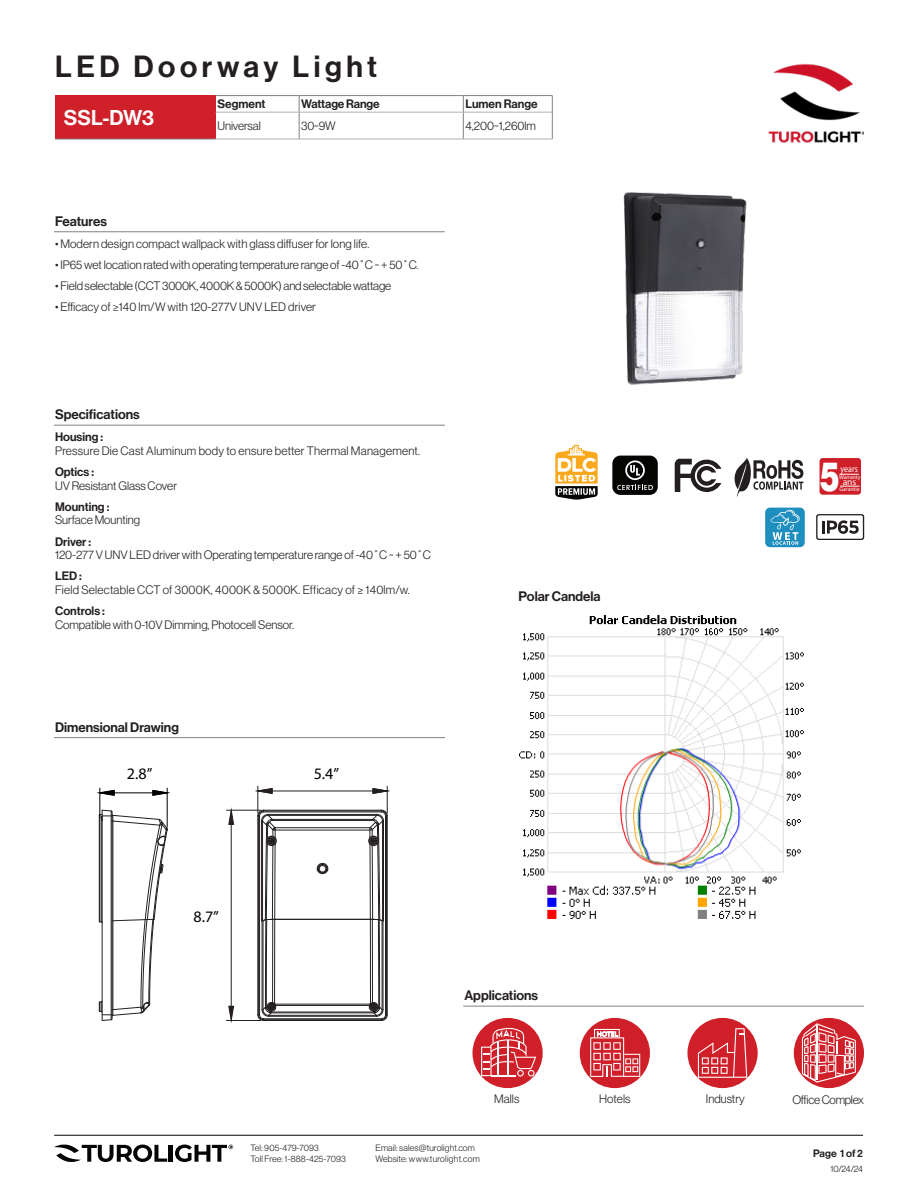
<style>
.page{position:relative;width:918px;height:1188px;background:#fff}
.page>*{position:absolute;margin:0;border:0;box-sizing:border-box;transform-origin:0 0}
.t1{font:41.25px "N Haas Grotesk DS Pro 95 Blk";color:#fff;scale:.73 1}
.t2{font:30px "N Haas Grotesk DS Pro 65 Md";letter-spacing:.15em;color:#231f20}
.t3{font:21px "N Haas Grotesk DS Pro 65 Md";color:#fff}
.t4{font:16.05px "Myriad Pro";color:#000}
.Table_Feature_Header{font:13.5px "N Haas Grotesk DS Pro 65 Md";color:#231f20}
.Header3{font:13.5px "N Haas Grotesk DS Pro 65 Md";color:#231f20}
.Table_Feature_Basic{font:12px "N Haas Grotesk DS Pro 45 Lt";color:#231f20}
.Table_Feature_Basic-2{font:12px "N Haas Grotesk DS Pro 45 Lt";letter-spacing:.02em;color:#231f20}
.Table_Feature_Basic-3{font:12px "N Haas Grotesk DS Pro 65 Md";color:#231f20}
.comment{font:12px "N Haas Grotesk DS Pro 45 Lt";color:#231f20}
.comment-2{font:12px "N Haas Grotesk DS Pro 45 Lt";letter-spacing:-.02em;color:#231f20}
.t5{font:10.5px "N Haas Grotesk DS Pro 65 Md";letter-spacing:-.005em;color:#231f20}
.t6{font:9.6px "Myriad Pro";color:#fff;scale:.84 1}
.t7{font:9.6px "Myriad Pro";color:#fff}
.t8{font:9px/10.8px "N Haas Grotesk DS Pro 45 Lt";letter-spacing:.015em;color:#231f20}
.t9{font:5.55px "Myriad Pro";color:#fff}
</style>
<div class="page">
<img style="left:773px;top:63px;width:91px;height:80px">
<hr style="left:169px;top:1145px;width:4px;height:17px;background:#050504">
<svg style="left:54px;top:1144px;width:113px;height:18px"></svg>
<svg style="left:175px;top:1145px;width:58px;height:17px"></svg>
<hr style="left:54px;top:1135px;width:809px;height:1px;background:#231f20">
<div style="left:55px;top:96px;width:160px;height:43px;background:#cf2029"></div>
<hr style="left:55px;top:139px;width:160px;height:1px;background:#7f8188">
<hr style="left:215px;top:95px;width:84px;height:1px;background:#808285">
<hr style="left:299px;top:95px;width:164px;height:1px;background:#808285">
<hr style="left:463px;top:95px;width:90px;height:1px;background:#808285">
<svg style="left:299px;top:96px;width:1px;height:43px"></svg>
<svg style="left:463px;top:96px;width:1px;height:43px"></svg>
<svg style="left:552px;top:96px;width:1px;height:35px"></svg>
<hr style="left:215px;top:112px;width:84px;height:1px;background:#b0b1b5">
<hr style="left:299px;top:112px;width:164px;height:1px;background:#b0b1b5">
<hr style="left:463px;top:112px;width:89px;height:1px;background:#b0b1b5">
<hr style="left:215px;top:139px;width:84px;height:1px;background:#b0b1b5">
<hr style="left:299px;top:139px;width:164px;height:1px;background:#b0b1b5">
<hr style="left:463px;top:139px;width:90px;height:1px;background:#b0b1b5">
<hr style="left:54px;top:231px;width:391px;height:1px;background:#808285">
<hr style="left:54px;top:425px;width:391px;height:1px;background:#808285">
<hr style="left:54px;top:737px;width:391px;height:1px;background:#808285">
<hr style="left:463px;top:1006px;width:401px;height:1px;background:#808285">
<div style="left:820px;top:458px;width:41px;height:37px;background:#cf202a;border-radius:3px"></div>
<svg style="left:840px;top:486px;width:20px;height:1px"></svg>
<svg style="left:839px;top:474px;width:20px;height:1px"></svg>
<div style="left:765px;top:508px;width:40px;height:39px;background:#1e8ebf;border-radius:5px"></div>
<svg style="left:770px;top:510px;width:30px;height:35px"></svg>
<svg style="left:555px;top:445px;width:43px;height:55px"></svg>
<svg style="left:675px;top:459px;width:46px;height:33px"></svg>
<svg style="left:734px;top:458px;width:69px;height:38px"></svg>
<div style="left:612px;top:456px;width:46px;height:39px;background:#040503;border-radius:8px"></div>
<svg style="left:617px;top:460px;width:36px;height:30px"></svg>
<div style="left:794px;top:1018px;width:70px;height:70px;background:#cf2029;border-radius:50%"></div>
<svg style="left:802px;top:1024px;width:54px;height:58px"></svg>
<div style="left:472px;top:1018px;width:71px;height:70px;background:#cf2029;border-radius:50%"></div>
<svg style="left:481px;top:1026px;width:55px;height:51px"></svg>
<div style="left:580px;top:1018px;width:70px;height:70px;background:#cf2029;border-radius:50%"></div>
<svg style="left:590px;top:1029px;width:50px;height:48px"></svg>
<svg style="left:816px;top:514px;width:48px;height:26px"></svg>
<div style="left:687px;top:1018px;width:71px;height:70px;background:#cf2029;border-radius:50%"></div>
<svg style="left:698px;top:1028px;width:49px;height:50px"></svg>
<img style="left:528px;top:131px;width:315px;height:254px">
<hr style="left:264px;top:1020px;width:118px;height:1px;background:#231f20">
<hr style="left:264px;top:1019px;width:118px;height:1px;background:#231f20">
<hr style="left:269px;top:1016px;width:107px;height:1px;background:#231f20">
<hr style="left:269px;top:1015px;width:107px;height:1px;background:#231f20">
<hr style="left:271px;top:1013px;width:103px;height:1px;background:#231f20">
<hr style="left:271px;top:1012px;width:103px;height:1px;background:#231f20">
<hr style="left:276px;top:1005px;width:94px;height:1px;background:#231f20">
<hr style="left:275px;top:1004px;width:95px;height:1px;background:#231f20">
<hr style="left:275px;top:919px;width:95px;height:1px;background:#231f20">
<hr style="left:275px;top:830px;width:95px;height:1px;background:#231f20">
<hr style="left:275px;top:827px;width:95px;height:1px;background:#231f20">
<hr style="left:272px;top:820px;width:101px;height:1px;background:#231f20">
<hr style="left:272px;top:819px;width:101px;height:1px;background:#231f20">
<hr style="left:268px;top:815px;width:109px;height:1px;background:#231f20">
<hr style="left:268px;top:814px;width:109px;height:1px;background:#231f20">
<hr style="left:264px;top:812px;width:118px;height:1px;background:#231f20">
<hr style="left:264px;top:811px;width:118px;height:1px;background:#231f20">
<hr style="left:264px;top:810px;width:118px;height:1px;background:#231f20">
<svg style="left:316px;top:862px;width:13px;height:12px"></svg>
<hr style="left:272px;top:791px;width:101px;height:1px;background:#231f20">
<svg style="left:256px;top:786px;width:22px;height:235px"></svg>
<svg style="left:368px;top:786px;width:22px;height:235px"></svg>
<hr style="left:226px;top:810px;width:35px;height:1px;background:#231f20">
<hr style="left:226px;top:1020px;width:35px;height:1px;background:#231f20">
<hr style="left:231px;top:824px;width:1px;height:182px;background:#231f20">
<svg style="left:228px;top:809px;width:6px;height:16px"></svg>
<svg style="left:228px;top:1005px;width:6px;height:15px"></svg>
<svg style="left:98px;top:788px;width:71px;height:233px"></svg>
<img style="left:519px;top:615px;width:285px;height:304px">
<h2 class="t2" style="left:55px;top:49px;width:323px">LED Doorway Light</h2>
<h3 class="t3" style="left:64px;top:106px;width:92px">SSL-DW3</h3>
<p class="Table_Feature_Basic-3" style="left:218px;top:97px;width:49px">Segment</p>
<p class="Table_Feature_Basic-3" style="left:301px;top:97px;width:80px">Wattage Range</p>
<p class="Table_Feature_Basic-3" style="left:465px;top:97px;width:74px">Lumen Range</p>
<p class="Table_Feature_Basic" style="left:218px;top:119px;width:45px">Universal</p>
<p class="Table_Feature_Basic" style="left:301px;top:119px;width:36px">30~9W</p>
<p class="Table_Feature_Basic" style="left:465px;top:119px;width:72px">4,200~1,260lm</p>
<p class="Table_Feature_Header" style="left:55px;top:213px;width:53px">Features</p>
<p class="Table_Feature_Basic" style="left:55px;top:237px;width:316px">• Modern design compact wallpack with glass diffuser for long life.</p>
<p class="Table_Feature_Basic" style="left:55px;top:258px;width:365px">• IP65 wet location rated with operating temperature range of -40˚C ~ + 50˚C.</p>
<p class="Table_Feature_Basic" style="left:55px;top:279px;width:338px">• Field selectable (CCT 3000K, 4000K &amp; 5000K) and selectable wattage</p>
<p class="Table_Feature_Basic" style="left:55px;top:300px;width:262px">• Efficacy of ≥140 lm/W with 120-277V UNV LED driver</p>
<p class="Table_Feature_Header" style="left:55px;top:407px;width:86px">Specifications</p>
<p class="Table_Feature_Basic-3" style="left:55px;top:430px;width:50px">Housing :</p>
<p class="Table_Feature_Basic-2" style="left:55px;top:444px;width:367px">Pressure Die Cast Aluminum body to ensure better Thermal Management.</p>
<p class="Table_Feature_Basic-3" style="left:55px;top:465px;width:41px">Optics :</p>
<p class="Table_Feature_Basic" style="left:55px;top:479px;width:123px">UV Resistant Glass Cover</p>
<p class="Table_Feature_Basic-3" style="left:55px;top:500px;width:56px">Mounting :</p>
<p class="Table_Feature_Basic" style="left:55px;top:514px;width:87px">Surface Mounting</p>
<p class="Table_Feature_Basic-3" style="left:55px;top:535px;width:38px">Driver :</p>
<p class="Table_Feature_Basic" style="left:55px;top:548px;width:377px">120-277 V UNV LED driver with Operating temperature range of -40˚C ~ + 50˚C</p>
<p class="Table_Feature_Basic-3" style="left:55px;top:569px;width:28px">LED :</p>
<p class="Table_Feature_Basic-2" style="left:55px;top:583px;width:356px">Field Selectable CCT of 3000K, 4000K &amp; 5000K. Efficacy of ≥ 140lm/w.</p>
<p class="Table_Feature_Basic-3" style="left:55px;top:604px;width:51px">Controls :</p>
<p class="Table_Feature_Basic" style="left:55px;top:618px;width:240px">Compatible with 0-10V Dimming, Photocell Sensor.</p>
<p class="Table_Feature_Header" style="left:55px;top:719px;width:125px">Dimensional Drawing</p>
<p class="t4" style="left:127px;top:764px;width:27px">2.8”</p>
<p class="t4" style="left:314px;top:764px;width:27px">5.4”</p>
<p class="Header3" style="left:519px;top:588px;width:84px">Polar Candela</p>
<h1 class="t1" style="left:820px;top:452px;width:28px">5</h1>
<p class="t6" style="left:841px;top:463px;width:22px">years</p>
<p class="t9" style="left:839px;top:473px;width:23px">Warranty</p>
<p class="t7" style="left:843px;top:476px;width:15px">ans</p>
<p class="t9" style="left:840px;top:486px;width:22px">Garantie</p>
<p class="t4" style="left:194px;top:906px;width:27px">8.7”</p>
<p class="Table_Feature_Header" style="left:464px;top:988px;width:75px">Applications</p>
<p class="comment" style="left:494px;top:1092px;width:27px">Malls</p>
<p class="Table_Feature_Basic" style="left:599px;top:1092px;width:33px">Hotels</p>
<p class="comment" style="left:706px;top:1092px;width:40px">Industry</p>
<p class="comment-2" style="left:792px;top:1093px;width:73px">Office Complex</p>
<p class="t8" style="left:250px;top:1143px;width:97px">Tel: 905-479-7093<br>Toll Free: 1-888-425-7093</p>
<p class="t8" style="left:376px;top:1143px;width:106px">Email: sales@turolight.com<br>Website: www.turolight.com</p>
<p class="t5" style="left:813px;top:1147px;width:51px">Page 1 of 2</p>
<p class="t8" style="left:830px;top:1164px;width:34px">10/24/24</p>
</div>
